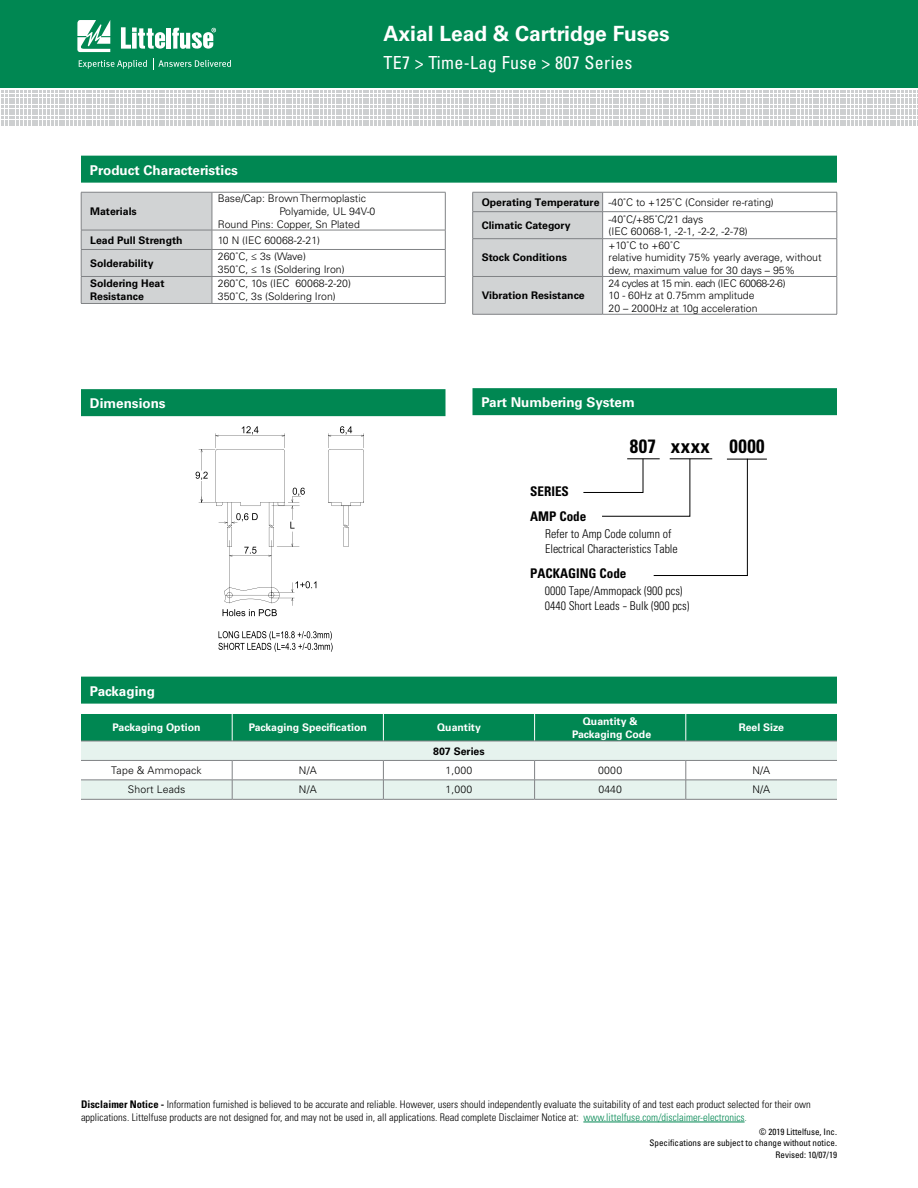
<style>
.page{position:relative;width:918px;height:1188px;background:#fff}
.page>*{position:absolute;margin:0;border:0;box-sizing:border-box;transform-origin:0 0}
.t1{font:700 21px "Univers LT Std";color:#fff}
.t2{font:700 condensed 19.2px "Univers LT Std";letter-spacing:.025em;color:#000}
.t3{font:condensed 18px "Univers LT Std";letter-spacing:.02em;color:#fff}
.t4{font:700 13.5px "Univers LT Std";color:#fff}
.t5{font:700 condensed 13.35px "Univers LT Std";color:#000}
.t6{font:300 condensed 12.15px/14.5px "Univers LT Std";color:#000}
.t7{font:300 10.5px/12.6px "Univers LT Std";color:#000}
.t8{font:300 condensed 10.5px/12.6px "Univers LT Std";color:#000}
.t9{font:700 10.5px/12.6px "Univers LT Std";color:#000}
.t10{font:700 10.5px/12.6px "Univers LT Std";color:#fff;text-align:center}
.t11{font:300 10.5px "Univers LT Std";letter-spacing:.02em;color:#000}
.t12{font:condensed 9px/10.8px "Univers LT Std";color:#000;text-align:right}
.s1{font-weight:700}
.s2{color:#008752}
.s3{color:#32825b}
</style>
<div class="page">
<div style="left:0;top:0;width:918px;height:88px;background:#008752"></div>
<svg style="left:1px;top:91px;width:917px;height:35px"></svg>
<svg style="left:77px;top:20px;width:33px;height:32px"></svg>
<hr style="left:167px;top:28px;width:4px;height:21px;background:#fff">
<svg style="left:172px;top:28px;width:44px;height:21px"></svg>
<svg style="left:121px;top:27px;width:44px;height:22px"></svg>
<svg style="left:79px;top:60px;width:68px;height:9px"></svg>
<svg style="left:153px;top:58px;width:78px;height:11px"></svg>
<div style="left:81px;top:156px;width:756px;height:27px;background:#008752"></div>
<hr style="left:603px;top:192px;width:234px;height:1px;background:#808285">
<hr style="left:603px;top:211px;width:234px;height:1px;background:#808285">
<div style="left:472px;top:192px;width:131px;height:122px;background:#d1d3d4"></div>
<svg style="left:837px;top:192px;width:1px;height:46px"></svg>
<hr style="left:472px;top:238px;width:131px;height:1px;background:#808285">
<hr style="left:472px;top:239px;width:1px;height:37px;background:#808285">
<hr style="left:603px;top:238px;width:234px;height:1px;background:#808285">
<hr style="left:602px;top:239px;width:1px;height:37px;background:#808285">
<hr style="left:837px;top:239px;width:1px;height:37px;background:#808285">
<hr style="left:472px;top:276px;width:131px;height:1px;background:#808285">
<hr style="left:472px;top:277px;width:1px;height:37px;background:#808285">
<hr style="left:603px;top:276px;width:234px;height:1px;background:#808285">
<hr style="left:602px;top:277px;width:1px;height:37px;background:#808285">
<hr style="left:837px;top:277px;width:1px;height:37px;background:#808285">
<hr style="left:472px;top:314px;width:131px;height:1px;background:#808285">
<hr style="left:603px;top:314px;width:234px;height:1px;background:#808285">
<hr style="left:212px;top:192px;width:234px;height:1px;background:#808285">
<hr style="left:445px;top:192px;width:1px;height:38px;background:#808285">
<hr style="left:212px;top:230px;width:234px;height:1px;background:#808285">
<hr style="left:212px;top:249px;width:234px;height:1px;background:#808285">
<hr style="left:212px;top:276px;width:234px;height:1px;background:#808285">
<div style="left:81px;top:192px;width:132px;height:111px;background:#d1d3d4"></div>
<svg style="left:445px;top:230px;width:1px;height:73px"></svg>
<hr style="left:81px;top:303px;width:131px;height:1px;background:#808285">
<hr style="left:212px;top:303px;width:234px;height:1px;background:#808285">
<div style="left:81px;top:389px;width:365px;height:27px;background:#008752"></div>
<div style="left:472px;top:388px;width:365px;height:27px;background:#008752"></div>
<div style="left:81px;top:677px;width:756px;height:27px;background:#008752"></div>
<svg style="left:81px;top:742px;width:756px;height:57px;fill:#e6f3ee"></svg>
<div style="left:81px;top:714px;width:756px;height:27px;background:#008752"></div>
<hr style="left:81px;top:741px;width:151px;height:1px;background:#808285">
<hr style="left:232px;top:741px;width:151px;height:1px;background:#808285">
<hr style="left:383px;top:741px;width:152px;height:1px;background:#808285">
<hr style="left:535px;top:741px;width:151px;height:1px;background:#808285">
<hr style="left:686px;top:741px;width:151px;height:1px;background:#808285">
<hr style="left:81px;top:760px;width:151px;height:1px;background:#808285">
<hr style="left:232px;top:760px;width:151px;height:1px;background:#808285">
<hr style="left:383px;top:760px;width:152px;height:1px;background:#808285">
<hr style="left:535px;top:760px;width:151px;height:1px;background:#808285">
<hr style="left:686px;top:760px;width:151px;height:1px;background:#808285">
<hr style="left:81px;top:780px;width:151px;height:1px;background:#808285">
<hr style="left:232px;top:780px;width:151px;height:1px;background:#808285">
<svg style="left:232px;top:761px;width:1px;height:38px"></svg>
<hr style="left:383px;top:780px;width:152px;height:1px;background:#808285">
<svg style="left:383px;top:761px;width:1px;height:38px"></svg>
<hr style="left:535px;top:780px;width:151px;height:1px;background:#808285">
<svg style="left:534px;top:761px;width:1px;height:38px"></svg>
<hr style="left:686px;top:780px;width:151px;height:1px;background:#808285">
<svg style="left:686px;top:761px;width:1px;height:38px"></svg>
<hr style="left:81px;top:799px;width:151px;height:1px;background:#808285">
<hr style="left:232px;top:799px;width:151px;height:1px;background:#808285">
<hr style="left:383px;top:799px;width:152px;height:1px;background:#808285">
<hr style="left:535px;top:799px;width:151px;height:1px;background:#808285">
<hr style="left:686px;top:799px;width:151px;height:1px;background:#808285">
<svg style="left:218px;top:631px;width:115px;height:21px"></svg>
<svg style="left:328px;top:426px;width:36px;height:121px"></svg>
<svg style="left:196px;top:426px;width:120px;height:190px"></svg>
<hr style="left:727px;top:459px;width:40px;height:1px;background:#000">
<svg style="left:583px;top:458px;width:165px;height:118px"></svg>
<hr style="left:583px;top:1122px;width:162px;height:1px;background:#008752">
<h1 class="t1" style="left:383px;top:22px;width:288px">Axial Lead &amp; Cartridge Fuses</h1>
<h3 class="t3" style="left:383px;top:51px;width:250px">TE7 &gt; Time-Lag Fuse &gt; 807 Series</h3>
<p class="t4" style="left:90px;top:162px;width:149px">Product Characteristics</p>
<p class="t9" style="left:90px;top:205px;width:48px">Materials</p>
<p class="t7" style="left:218px;top:192px;width:150px">Base/Cap: Brown Thermoplastic</p>
<p class="t7" style="left:279px;top:205px;width:98px">Polyamide, UL 94V-0</p>
<p class="t7" style="left:218px;top:218px;width:143px">Round Pins: Copper, Sn Plated</p>
<p class="t9" style="left:90px;top:234px;width:94px">Lead Pull Strength</p>
<p class="t7" style="left:218px;top:234px;width:104px">10 N (IEC 60068-2-21)</p>
<p class="t9" style="left:90px;top:257px;width:65px">Solderability</p>
<p class="t7" style="left:218px;top:250px;width:128px">260˚C, ≤ 3s (Wave)<br>350˚C, ≤ 1s (Soldering Iron)</p>
<p class="t9" style="left:90px;top:278px;width:76px">Soldering Heat<br>Resistance</p>
<p class="t7" style="left:218px;top:277px;width:135px">260˚C, 10s (IEC 60068-2-20)<br>350˚C, 3s (Soldering Iron)</p>
<p class="t7" style="left:482px;top:196px;width:294px"><span class="s1">Operating Temperature</span> -40˚C to +125˚C (Consider re-rating)</p>
<p class="t9" style="left:482px;top:219px;width:90px">Climatic Category</p>
<p class="t7" style="left:609px;top:213px;width:141px">-40˚C/+85˚C/21 days<br>(IEC 60068-1, -2-1, -2-2, -2-78)</p>
<p class="t9" style="left:482px;top:251px;width:87px">Stock Conditions</p>
<p class="t7" style="left:609px;top:239px;width:214px">+10˚C to +60˚C<br>relative humidity 75% yearly average, without dew, maximum value for 30 days – 95%</p>
<p class="t9" style="left:482px;top:289px;width:105px">Vibration Resistance</p>
<p class="t7" style="left:609px;top:277px;width:179px">24 cycles at 15 min. each (IEC 60068-2-6)<br>10 - 60Hz at 0.75mm amplitude<br>20 – 2000Hz at 10g acceleration</p>
<p class="t4" style="left:90px;top:396px;width:77px">Dimensions</p>
<p class="t4" style="left:481px;top:395px;width:155px">Part Numbering System</p>
<p class="t5" style="left:530px;top:483px;width:40px">SERIES</p>
<p class="t5" style="left:530px;top:508px;width:58px">AMP Code</p>
<h2 class="t2" style="left:630px;top:435px;width:136px">807 xxxx 0000</h2>
<p class="t6" style="left:545px;top:527px;width:134px">Refer to Amp Code column of<br>Electrical Characteristics Table</p>
<p class="t5" style="left:530px;top:566px;width:98px">PACKAGING Code</p>
<p class="t6" style="left:545px;top:584px;width:146px">0000 Tape/Ammopack (900 pcs)<br>0440 Short Leads - Bulk (900 pcs)</p>
<p class="t4" style="left:90px;top:683px;width:67px">Packaging</p>
<p class="t10" style="left:113px;top:721px;width:89px">Packaging Option</p>
<p class="t10" style="left:249px;top:721px;width:120px">Packaging Specification</p>
<p class="t10" style="left:437px;top:721px;width:45px">Quantity</p>
<p class="t10" style="left:572px;top:715px;width:81px">Quantity &amp;<br>Packaging Code</p>
<p class="t10" style="left:739px;top:721px;width:47px">Reel Size</p>
<p class="t9" style="left:433px;top:745px;width:53px">807 Series</p>
<p class="t7" style="left:111px;top:764px;width:92px">Tape &amp; Ammopack</p>
<p class="t7" style="left:299px;top:764px;width:20px">N/A</p>
<p class="t7" style="left:446px;top:764px;width:28px">1,000</p>
<p class="t7" style="left:598px;top:764px;width:25px">0000</p>
<p class="t7" style="left:753px;top:764px;width:19px">N/A</p>
<p class="t11" style="left:128px;top:783px;width:59px">Short Leads</p>
<p class="t7" style="left:299px;top:783px;width:20px">N/A</p>
<p class="t7" style="left:446px;top:783px;width:28px">1,000</p>
<p class="t7" style="left:599px;top:783px;width:25px">0440</p>
<p class="t7" style="left:753px;top:783px;width:19px">N/A</p>
<p class="t8" style="left:81px;top:1098px;width:731px"><span class="s1">Disclaimer Notice -</span> Information furnished is believed to be accurate and reliable. However, users should independently evaluate the suitability of and test each product selected for their own applications. Littelfuse products are not designed for, and may not be used in, all applications. Read complete Disclaimer Notice at: <span class="s2">www.littelfuse.com/disclaimer-electronics</span><span class="s3">.</span></p>
<p class="t12" style="left:650px;top:1126px;width:189px">© 2019 Littelfuse, Inc.<br>Specifications are subject to change without notice.</p>
<p class="t12" style="left:776px;top:1149px;width:63px">Revised: 10/07/19</p>
</div>
